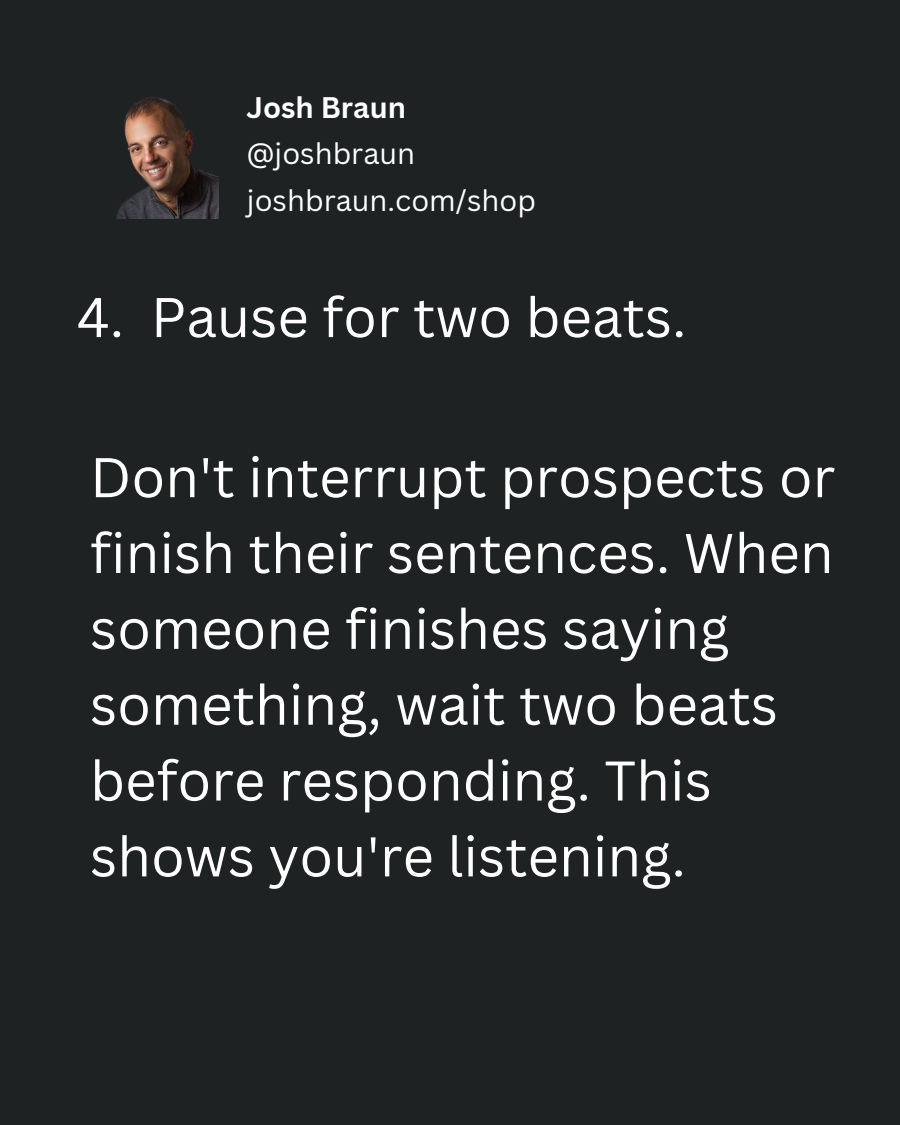
<style>
.page{position:relative;width:900px;height:1125px;background:#1e2223}
.page>*{position:absolute;margin:0;border:0;box-sizing:border-box;transform-origin:0 0}
.t1{font:54.6px/75.8px "Canva Sans";color:#fff}
.t2{font:29px "Canva Sans";color:#fff}
.t3{font:700 29px "Canva Sans";color:#fff}
</style>
<div class="page">
<img style="left:116px;top:97px;width:102px;height:121px">
<p class="t3" style="left:246px;top:87px;width:161px">Josh Braun</p>
<p class="t2" style="left:246px;top:134px;width:170px">@joshbraun</p>
<p class="t2" style="left:247px;top:180px;width:291px">joshbraun.com/shop</p>
<p class="t1" style="left:77px;top:278px;width:611px">4. Pause for two beats.</p>
<p class="t1" style="left:90px;top:438px;width:747px">Don't interrupt prospects or finish their sentences. When someone finishes saying something, wait two beats before responding. This shows you're listening.</p>
</div>
